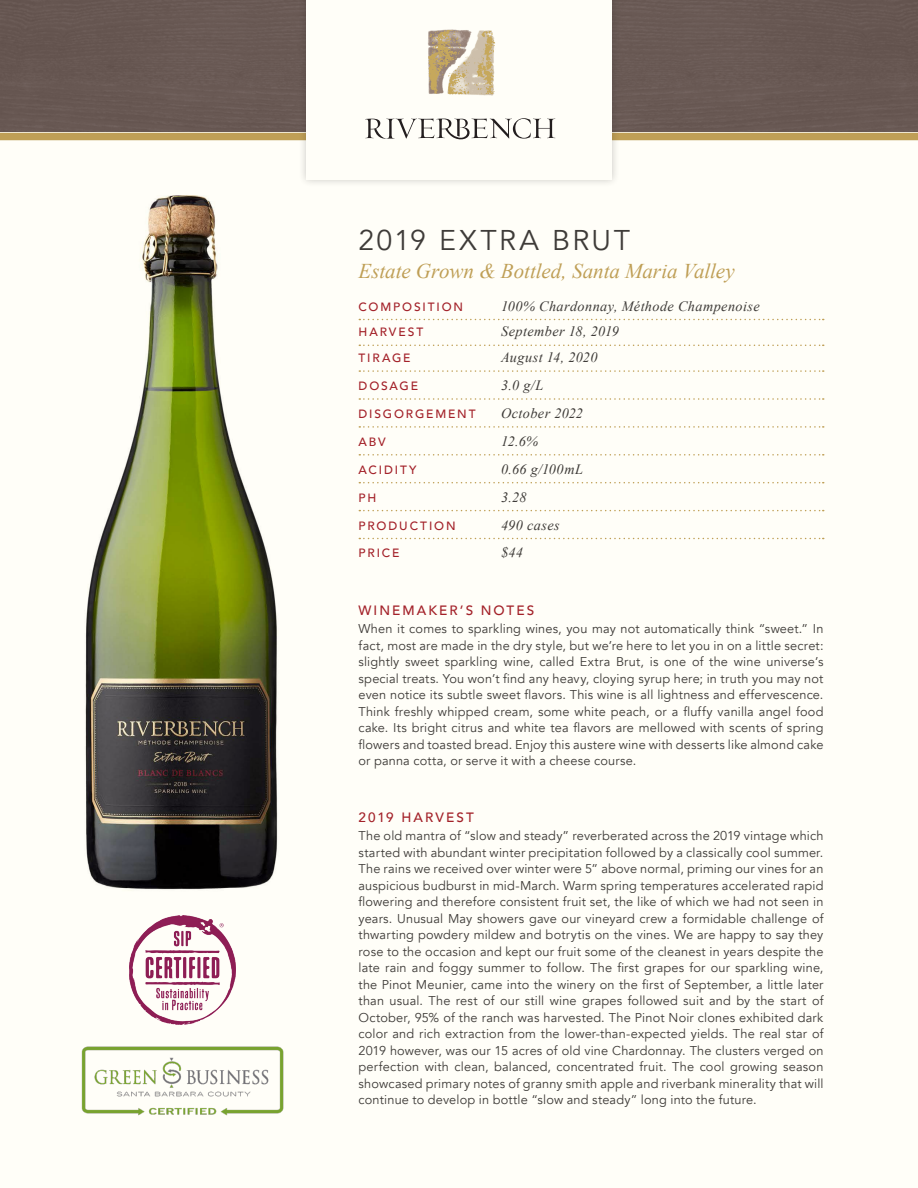
<style>
.page{position:relative;width:918px;height:1188px;background:#fffef8}
.page>*{position:absolute;margin:0;border:0;box-sizing:border-box;transform-origin:0 0}
.t1{font:28.5px "Avenir";letter-spacing:.08em;color:#3e3b38}
.t2{font:italic 21px "Times New Roman";letter-spacing:-.005em;color:#bf9f56}
.t3{font:italic 14.25px "Times New Roman";letter-spacing:.025em;color:#3e3b38}
.t4{font:500 13.5px "Avenir";letter-spacing:.155em;color:#a32129}
.t5{font:12.75px/16.5px "Avenir";letter-spacing:.015em;color:#3e3b38;text-align:justify}
.t6{font:500 12px "Avenir";letter-spacing:.155em;color:#a32129}
</style>
<div class="page">
<div style="left:0;top:133px;width:918px;height:7px;background:#bf9f56"></div>
<div style="left:0;top:0;width:918px;height:132px;background:#685853"></div>
<div style="left:298px;top:0;width:322px;height:188px;background:#231f20;opacity:.25"></div>
<div style="left:306px;top:0;width:306px;height:179px;background:#fffef8"></div>
<img style="left:428px;top:29px;width:67px;height:67px">
<svg style="left:365px;top:118px;width:190px;height:22px"></svg>
<img style="left:129px;top:917px;width:106px;height:108px">
<img style="left:85px;top:173px;width:221px;height:744px">
<svg style="left:359px;top:319px;width:465px;height:1px"></svg>
<svg style="left:359px;top:345px;width:465px;height:1px"></svg>
<svg style="left:359px;top:370px;width:465px;height:2px"></svg>
<svg style="left:359px;top:398px;width:465px;height:2px"></svg>
<svg style="left:359px;top:426px;width:465px;height:2px"></svg>
<svg style="left:359px;top:454px;width:465px;height:2px"></svg>
<svg style="left:359px;top:482px;width:465px;height:1px"></svg>
<svg style="left:359px;top:510px;width:465px;height:1px"></svg>
<svg style="left:359px;top:538px;width:465px;height:1px"></svg>
<img style="left:81px;top:1046px;width:203px;height:70px">
<p class="t1" style="left:359px;top:223px;width:273px">2019 EXTRA BRUT</p>
<p class="t2" style="left:359px;top:256px;width:378px">Estate Grown &amp; Bottled, Santa Maria Valley</p>
<p class="t6" style="left:359px;top:296px;width:106px">COMPOSITION</p>
<p class="t3" style="left:501px;top:296px;width:260px">100% Chardonnay, Méthode Champenoise</p>
<p class="t6" style="left:359px;top:322px;width:66px">HARVEST</p>
<p class="t3" style="left:501px;top:322px;width:119px">September 18, 2019</p>
<p class="t6" style="left:359px;top:348px;width:54px">TIRAGE</p>
<p class="t3" style="left:501px;top:348px;width:98px">August 14, 2020</p>
<p class="t6" style="left:359px;top:375px;width:61px">DOSAGE</p>
<p class="t3" style="left:501px;top:375px;width:44px">3.0 g/L</p>
<p class="t6" style="left:359px;top:403px;width:119px">DISGORGEMENT</p>
<p class="t3" style="left:501px;top:403px;width:83px">October 2022</p>
<p class="t6" style="left:359px;top:431px;width:29px">ABV</p>
<p class="t3" style="left:501px;top:431px;width:38px">12.6%</p>
<p class="t6" style="left:359px;top:459px;width:60px">ACIDITY</p>
<p class="t3" style="left:501px;top:459px;width:84px">0.66 g/100mL</p>
<p class="t6" style="left:359px;top:487px;width:19px">PH</p>
<p class="t3" style="left:501px;top:487px;width:27px">3.28</p>
<p class="t6" style="left:359px;top:515px;width:99px">PRODUCTION</p>
<p class="t3" style="left:501px;top:515px;width:60px">490 cases</p>
<p class="t6" style="left:359px;top:543px;width:42px">PRICE</p>
<p class="t3" style="left:501px;top:543px;width:23px">$44</p>
<p class="t4" style="left:359px;top:599px;width:177px">WINEMAKER’S NOTES</p>
<p class="t5" style="left:359px;top:621px;width:467px">When it comes to sparkling wines, you may not automatically think “sweet.” In fact, most are made in the dry style, but we’re here to let you in on a little secret: slightly sweet sparkling wine, called Extra Brut, is one of the wine universe’s special treats. You won’t find any heavy, cloying syrup here; in truth you may not even notice its subtle sweet flavors. This wine is all lightness and effervescence.<br>Think freshly whipped cream, some white peach, or a fluffy vanilla angel food cake. Its bright citrus and white tea flavors are mellowed with scents of spring flowers and toasted bread. Enjoy this austere wine with desserts like almond cake or panna cotta, or serve it with a cheese course.</p>
<p class="t4" style="left:359px;top:806px;width:117px">2019 HARVEST</p>
<p class="t5" style="left:359px;top:828px;width:466px">The old mantra of “slow and steady” reverberated across the 2019 vintage which started with abundant winter precipitation followed by a classically cool summer.<br>The rains we received over winter were 5” above normal, priming our vines for an auspicious budburst in mid-March. Warm spring temperatures accelerated rapid flowering and therefore consistent fruit set, the like of which we had not seen in years. Unusual May showers gave our vineyard crew a formidable challenge of thwarting powdery mildew and botrytis on the vines. We are happy to say they rose to the occasion and kept our fruit some of the cleanest in years despite the late rain and foggy summer to follow. The first grapes for our sparkling wine, the Pinot Meunier, came into the winery on the first of September, a little later than usual. The rest of our still wine grapes followed suit and by the start of October, 95% of the ranch was harvested. The Pinot Noir clones exhibited dark color and rich extraction from the lower-than-expected yields. The real star of 2019 however, was our 15 acres of old vine Chardonnay. The clusters verged on perfection with clean, balanced, concentrated fruit. The cool growing season showcased primary notes of granny smith apple and riverbank minerality that will continue to develop in bottle “slow and steady” long into the future.</p>
</div>
